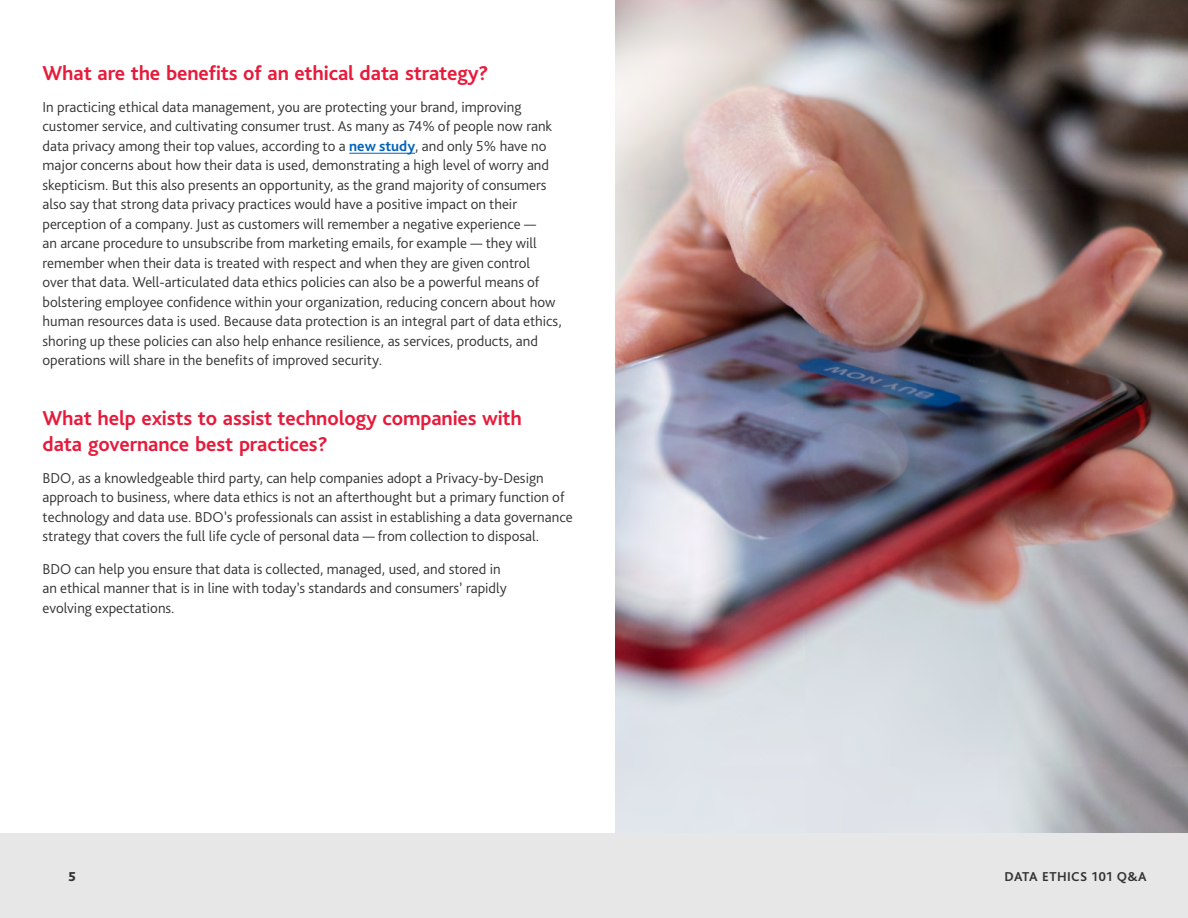
<style>
.page{position:relative;width:1188px;height:918px;background:#fff}
.page>*{position:absolute;margin:0;border:0;box-sizing:border-box;transform-origin:0 0}
.Subhead_1{font:700 21px/25.5px "Bliss Pro";letter-spacing:-.005em;color:#e81a3b}
.Body_copy{font:300 15px/19.5px "Bliss Pro";color:#333}
.t1{font:700 13.5px "Bliss Pro";letter-spacing:.03em;color:#333}
.t2{font:800 13.5px "Bliss Pro";color:#333}
.s1{font-weight:700;color:#0062b8}
</style>
<div class="page">
<img style="left:615px;top:0;width:573px;height:833px">
<hr style="left:349px;top:153px;width:66px;height:1px;background:#0062b8">
<div style="left:0;top:833px;width:1188px;height:85px;background:#e7e7e7"></div>
<p class="Subhead_1" style="left:43px;top:60px;width:448px">What are the benefits of an ethical data strategy?</p>
<p class="Body_copy" style="left:43px;top:97px;width:521px">In practicing ethical data management, you are protecting your brand, improving customer service, and cultivating consumer trust. As many as 74% of people now rank data privacy among their top values, according to a <span class="s1">new study</span>, and only 5% have no major concerns about how their data is used, demonstrating a high level of worry and skepticism. But this also presents an opportunity, as the grand majority of consumers also say that strong data privacy practices would have a positive impact on their perception of a company. Just as customers will remember a negative experience —<br>an arcane procedure to unsubscribe from marketing emails, for example — they will remember when their data is treated with respect and when they are given control<br>over that data. Well-articulated data ethics policies can also be a powerful means of bolstering employee confidence within your organization, reducing concern about how human resources data is used. Because data protection is an integral part of data ethics, shoring up these policies can also help enhance resilience, as services, products, and operations will share in the benefits of improved security.</p>
<p class="Subhead_1" style="left:43px;top:405px;width:481px">What help exists to assist technology companies with data governance best practices?</p>
<p class="Body_copy" style="left:43px;top:468px;width:532px">BDO, as a knowledgeable third party, can help companies adopt a Privacy-by-Design approach to business, where data ethics is not an afterthought but a primary function of technology and data use. BDO’s professionals can assist in establishing a data governance strategy that covers the full life cycle of personal data — from collection to disposal.</p>
<p class="Body_copy" style="left:43px;top:558px;width:466px">BDO can help you ensure that data is collected, managed, used, and stored in an ethical manner that is in line with today’s standards and consumers’ rapidly evolving expectations.</p>
<p class="t2" style="left:69px;top:868px;width:9px">5</p>
<p class="t1" style="left:1004px;top:868px;width:144px">DATA ETHICS 101 Q&amp;A</p>
</div>
